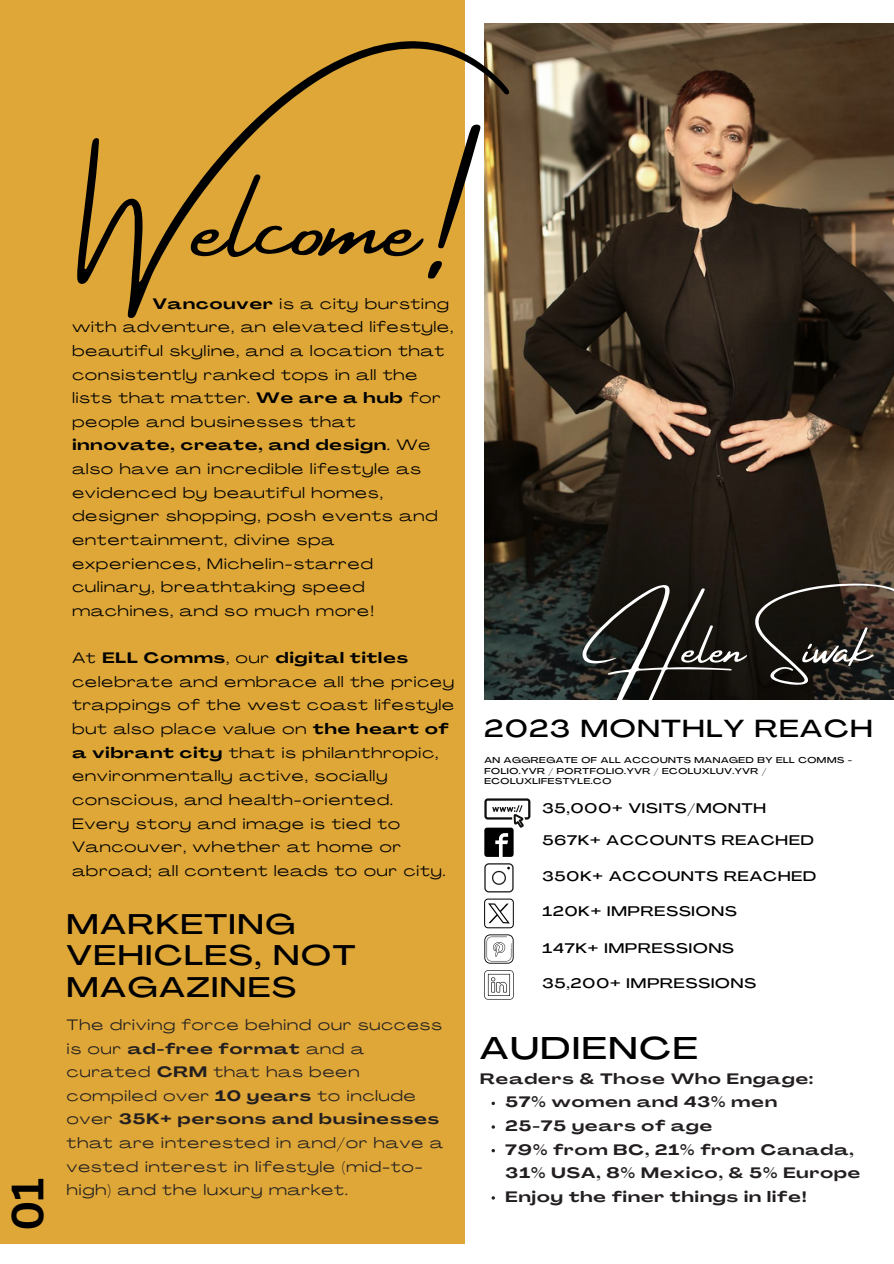
<style>
.page{position:relative;width:894px;height:1264px;background:#fff}
.page>*{position:absolute;margin:0;border:0;box-sizing:border-box;transform-origin:0 0}
.t1{font:118.05px "Amsterdam Four";color:#000}
.t2{font:53.7px "Amsterdam Four";color:#fff}
.t3{font:700 43.95px "Canva Sans";color:#000}
.t4{font:500 31.05px "Agrandir Grand";letter-spacing:.075em;color:#000}
.t5{font:500 28.05px/31.5px "Agrandir Grand";letter-spacing:.075em;color:#000}
.t6{font:500 24.3px "Agrandir Grand";letter-spacing:.075em;color:#000}
.t7{font:14.85px/23.7px "Agrandir Grand";letter-spacing:.07em;color:#000}
.t8{font:14.85px/23.7px "Agrandir Grand";letter-spacing:.07em;color:#231f20}
.t9{font:700 14.85px/23.7px "Agrandir Grand";letter-spacing:.07em;color:#231f20}
.t10{font:500 13.8px "Agrandir Grand";letter-spacing:.075em;color:#000}
.t11{font:500 8.4px/10.5px "Agrandir Grand";letter-spacing:.075em;color:#000}
.s1{font-weight:700}
</style>
<div class="page">
<div style="left:0;top:0;width:465px;height:1243px;background:#dea738"></div>
<svg style="left:488px;top:903px;width:21px;height:20px"></svg>
<div style="left:484px;top:898px;width:29px;height:30px;border:1px solid #000;border-radius:3px"></div>
<svg style="left:484px;top:863px;width:29px;height:29px"></svg>
<svg style="left:484px;top:934px;width:29px;height:29px"></svg>
<svg style="left:484px;top:970px;width:29px;height:29px"></svg>
<svg style="left:484px;top:798px;width:46px;height:58px"></svg>
<img style="left:484px;top:23px;width:409px;height:676px">
<svg style="left:491px;top:1101px;width:4px;height:4px"></svg>
<svg style="left:491px;top:1149px;width:4px;height:3px"></svg>
<h5 class="t3" style="left:-4px;top:1231px;width:55px;rotate:-90deg">01</h5>
<h5 class="t1" style="left:84px;top:159px;width:433px">Welcome!</h5>
<p class="t7" style="left:72px;top:293px;width:382px;text-indent:80px"><span class="s1">Vancouver</span> is a city bursting with adventure, an elevated lifestyle, beautiful skyline, and a location that consistently ranked tops in all the lists that matter. <span class="s1">We are a hub</span> for people and businesses that <span class="s1">innovate, create, and design</span>. We also have an incredible lifestyle as evidenced by beautiful homes, designer shopping, posh events and entertainment, divine spa experiences, Michelin-starred culinary, breathtaking speed machines, and so much more!</p>
<p class="t7" style="left:72px;top:647px;width:383px">At <span class="s1">ELL Comms</span>, our <span class="s1">digital titles </span>celebrate and embrace all the pricey trappings of the west coast lifestyle but also place value on <span class="s1">the heart of a vibrant city</span> that is philanthropic, environmentally active, socially conscious, and health-oriented.<br>Every story and image is tied to Vancouver, whether at home or abroad; all content leads to our city.</p>
<h5 class="t2" style="left:599px;top:618px;width:316px">Helen Siwak</h5>
<p class="t6" style="left:484px;top:718px;width:389px">2023 MONTHLY REACH</p>
<h5 class="t11" style="left:484px;top:756px;width:369px">AN AGGREGATE OF ALL ACCOUNTS MANAGED BY ELL COMMS -<br>FOLIO.YVR / PORTFOLIO.YVR / ECOLUXLUV.YVR /<br>ECOLUXLIFESTYLE.CO</h5>
<p class="t10" style="left:542px;top:802px;width:225px">35,000+ VISITS/MONTH</p>
<h3 class="t10" style="left:542px;top:835px;width:273px">567K+ ACCOUNTS REACHED</h3>
<p class="t10" style="left:542px;top:870px;width:275px">350K+ ACCOUNTS REACHED</p>
<h2 class="t10" style="left:542px;top:905px;width:196px">120K+ IMPRESSIONS</h2>
<h4 class="t10" style="left:542px;top:942px;width:193px">147K+ IMPRESSIONS</h4>
<p class="t10" style="left:542px;top:977px;width:215px">35,200+ IMPRESSIONS</p>
<p class="t5" style="left:67px;top:911px;width:289px">MARKETING<br>VEHICLES, NOT<br>MAGAZINES</p>
<p class="t8" style="left:67px;top:1014px;width:377px">The driving force behind our success is our <span class="s1">ad-free format</span> and a curated <span class="s1">CRM</span> that has been compiled over <span class="s1">10 years</span> to include over <span class="s1">35K+ persons and businesses </span>that are interested in and/or have a vested interest in lifestyle (mid-to&shy;high) and the luxury market.</p>
<h5 class="t4" style="left:480px;top:1035px;width:219px">AUDIENCE</h5>
<p class="t9" style="left:480px;top:1068px;width:334px">Readers &amp; Those Who Engage:</p>
<p class="t9" style="left:505px;top:1091px;width:273px">57% women and 43% men</p>
<p class="t9" style="left:505px;top:1115px;width:208px">25-75 years of age</p>
<p class="t9" style="left:505px;top:1138px;width:356px">79% from BC, 21% from Canada,<br>31% USA, 8% Mexico, &amp; 5% Europe</p>
<h5 class="t9" style="left:505px;top:1186px;width:302px">Enjoy the finer things in life!</h5>
</div>
